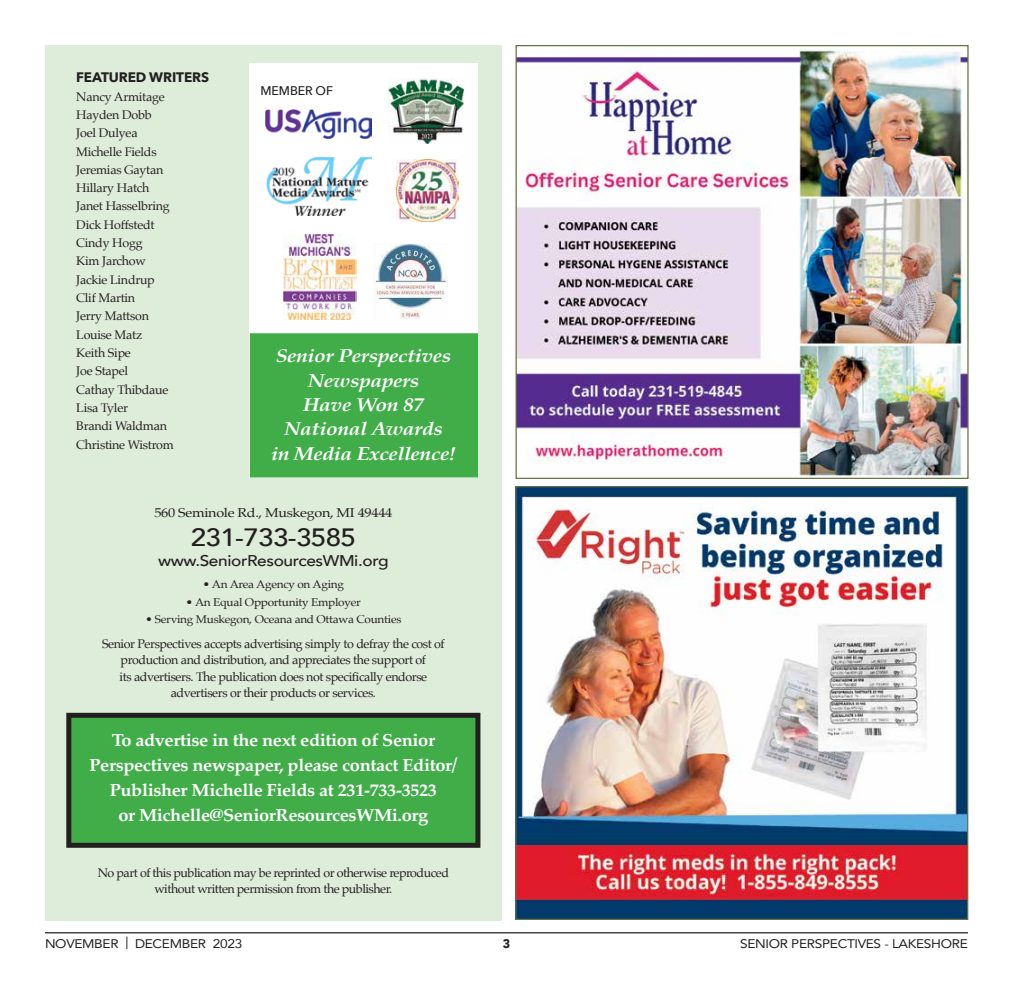
<style>
.page{position:relative;width:1013px;height:990px;background:#fff}
.page>*{position:absolute;margin:0;border:0;box-sizing:border-box;transform-origin:0 0}
.t1{font:500 25px "Avenir";letter-spacing:-.02em;color:#231f20;scale:1.11 1}
.t2{font:italic 700 18.75px/24.4px "Palatino";letter-spacing:-.02em;color:#fff;text-align:center;scale:1.13 1}
.t3{font:700 17.5px/25px "Palatino";letter-spacing:-.02em;color:#fff;text-align:center;scale:1.04 1}
.t4{font:500 15.5px "Avenir";letter-spacing:-.02em;color:#231f20;scale:1.11 1}
.t5{font:700 13.75px "Avenir Next";letter-spacing:-.01em;color:#231f20}
.t6{font:13px "Palatino";letter-spacing:-.02em;color:#231f20;scale:1.11 1}
.t7{font:12.5px/18.4px "Palatino";letter-spacing:-.035em;color:#231f20;text-align:center}
.t8{font:12.5px "Avenir";letter-spacing:-.02em;color:#231f20;scale:1.09 1}
.t9{font:500 12.5px "Avenir Next";letter-spacing:-.01em;color:#231f20}
.t10{font:900 12.5px "Avenir";color:#231f20}
.t11{font:11.25px "Palatino";letter-spacing:-.02em;color:#231f20;scale:1.05 1}
</style>
<div class="page">
<hr style="left:45px;top:932px;width:923px;height:1px;background:#231f20">
<div style="left:45px;top:45px;width:457px;height:875px;background:#deecda"></div>
<div style="left:250px;top:63px;width:228px;height:415px;background:#fff"></div>
<div style="left:69px;top:715px;width:409px;height:130px;background:#41ad49"></div>
<div style="left:66px;top:713px;width:414px;height:135px;border:5px solid #231f20"></div>
<img style="left:265px;top:110px;width:106px;height:28px">
<img style="left:267px;top:156px;width:104px;height:60px">
<img style="left:396px;top:159px;width:62px;height:62px">
<div style="left:250px;top:333px;width:228px;height:145px;background:#41ad49;border:1px solid #41ad49"></div>
<img style="left:375px;top:243px;width:72px;height:76px">
<img style="left:517px;top:488px;width:449px;height:430px">
<img style="left:389px;top:78px;width:75px;height:66px">
<img style="left:284px;top:235px;width:73px;height:84px">
<img style="left:517px;top:48px;width:449px;height:429px">
<p class="t5" style="left:76px;top:66px;width:134px">FEATURED WRITERS</p>
<p class="t7" style="left:76px;top:87px;width:99px;text-align:left">Nancy Armitage<br>Hayden Dobb<br>Joel Dulyea<br>Michelle Fields<br>Jeremias Gaytan<br>Hillary Hatch<br>Janet Hasselbring<br>Dick Hoffstedt<br>Cindy Hogg<br>Kim Jarchow<br>Jackie Lindrup<br>Clif Martin<br>Jerry Mattson<br>Louise Matz<br>Keith Sipe<br>Joe Stapel<br>Cathay Thibdaue<br>Lisa Tyler<br>Brandi Waldman<br>Christine Wistrom</p>
<p class="t9" style="left:260px;top:80px;width:74px">MEMBER OF</p>
<h2 class="t2" style="left:271px;top:343px;width:165px">Senior Perspectives<br>Newspapers<br>Have Won 87<br>National Awards<br>in Media Excellence!</h2>
<p class="t6" style="left:154px;top:502px;width:216px">560 Seminole Rd., Muskegon, MI 49444</p>
<h1 class="t1" style="left:191px;top:515px;width:150px">231-733-3585</h1>
<p class="t4" style="left:158px;top:547px;width:209px">www.SeniorResourcesWMi.org</p>
<p class="t11" style="left:203px;top:575px;width:136px">• An Area Agency on Aging</p>
<p class="t11" style="left:186px;top:592px;width:168px">• An Equal Opportunity Employer</p>
<p class="t11" style="left:145px;top:610px;width:245px">• Serving Muskegon, Oceana and Ottawa Counties</p>
<p class="t7" style="left:102px;top:636px;width:344px;line-height:16.2px">Senior Perspectives accepts advertising simply to defray the cost of production and distribution, and appreciates the support of<br>its advertisers. The publication does not specifically endorse advertisers or their products or services.</p>
<h3 class="t3" style="left:89px;top:727px;width:355px">To advertise in the next edition of Senior Perspectives newspaper, please contact Editor/ Publisher Michelle Fields at 231-733-3523<br>or Michelle@SeniorResourcesWMi.org</h3>
<p class="t7" style="left:98px;top:864px;width:353px;line-height:16.2px">No part of this publication may be reprinted or otherwise reproduced without written permission from the publisher.</p>
<p class="t8" style="left:45px;top:933px;width:182px">NOVEMBER | DECEMBER 2023</p>
<p class="t10" style="left:503px;top:933px;width:9px">3</p>
<p class="t8" style="left:740px;top:933px;width:210px">SENIOR PERSPECTIVES - LAKESHORE</p>
</div>
